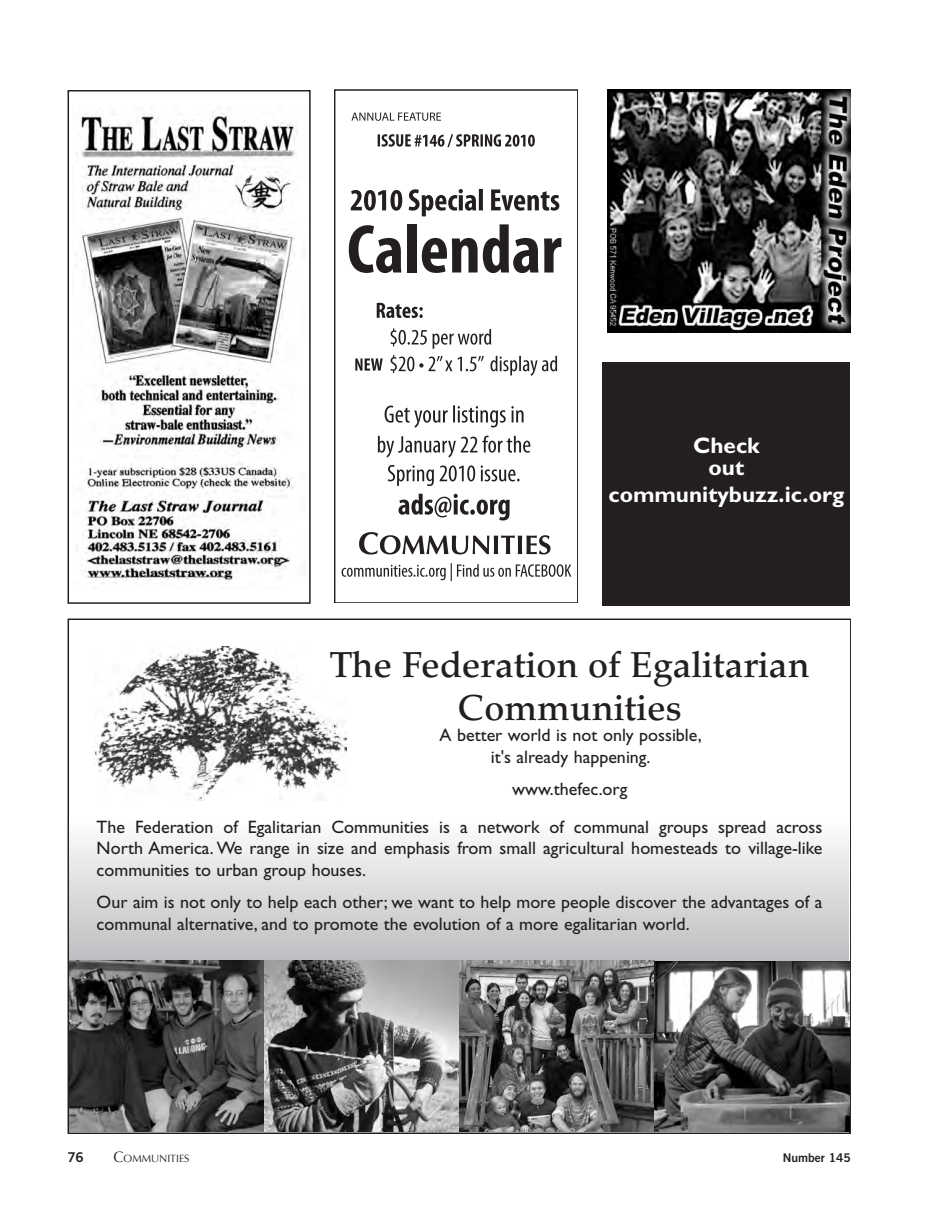
<style>
.page{position:relative;width:932px;height:1215px;background:#fff}
.page>*{position:absolute;margin:0;border:0;box-sizing:border-box;transform-origin:0 0}
.t1{font:500 36px/43.2px "Palatino";color:#231f20;text-align:center}
.t2{font:700 22.5px/22.5px "Gill Sans";color:#fff;text-align:center}
.t3{font:18px/21.6px "Gill Sans";color:#231f20;text-align:justify}
.t4{font:13.5px "Trade Gothic Bold Two";color:#231f20}
.t5{font:12px "Trade Gothic Bold Two";color:#231f20}
.t6{font:10.5px "Optima";color:#231f20}
.s1{font-size:15px}
</style>
<div class="page">
<div style="left:70px;top:819px;width:778px;height:142px;background:linear-gradient(to bottom,#fdfdfe,#bdbec1)"></div>
<img style="left:94px;top:646px;width:253px;height:155px">
<img style="left:70px;top:961px;width:195px;height:171px">
<svg style="left:265px;top:961px;width:194px;height:171px;background:#797979"></svg>
<svg style="left:459px;top:961px;width:195px;height:171px;background:#666"></svg>
<svg style="left:654px;top:961px;width:195px;height:171px;background:#686868"></svg>
<img style="left:76px;top:111px;width:222px;height:478px">
<div style="left:68px;top:90px;width:242px;height:514px;border:2px solid #231f20"></div>
<img style="left:608px;top:90px;width:242px;height:243px">
<div style="left:334px;top:90px;width:244px;height:513px;border:2px solid #231f20"></div>
<svg style="left:359px;top:532px;width:191px;height:23px"></svg>
<svg style="left:351px;top:113px;width:90px;height:8px"></svg>
<svg style="left:351px;top:190px;width:51px;height:21px"></svg>
<svg style="left:408px;top:189px;width:68px;height:27px"></svg>
<svg style="left:479px;top:189px;width:4px;height:21px"></svg>
<svg style="left:491px;top:189px;width:68px;height:22px"></svg>
<svg style="left:349px;top:225px;width:52px;height:48px"></svg>
<div style="left:407px;top:224px;width:9px;height:49px;background:#231f20"></div>
<svg style="left:422px;top:238px;width:55px;height:35px"></svg>
<svg style="left:483px;top:224px;width:55px;height:49px"></svg>
<svg style="left:544px;top:238px;width:17px;height:35px"></svg>
<svg style="left:384px;top:406px;width:63px;height:22px"></svg>
<svg style="left:453px;top:405px;width:52px;height:22px"></svg>
<svg style="left:511px;top:406px;width:12px;height:16px"></svg>
<svg style="left:341px;top:563px;width:230px;height:18px"></svg>
<svg style="left:377px;top:303px;width:46px;height:15px"></svg>
<svg style="left:390px;top:328px;width:101px;height:21px"></svg>
<svg style="left:390px;top:355px;width:94px;height:18px"></svg>
<svg style="left:490px;top:356px;width:67px;height:20px"></svg>
<svg style="left:355px;top:358px;width:27px;height:13px"></svg>
<svg style="left:378px;top:436px;width:152px;height:22px"></svg>
<svg style="left:388px;top:465px;width:131px;height:21px"></svg>
<svg style="left:398px;top:494px;width:111px;height:26px"></svg>
<svg style="left:377px;top:134px;width:158px;height:13px"></svg>
<div style="left:602px;top:363px;width:248px;height:243px;background:#231f20"></div>
<p class="t2" style="left:693px;top:434px;width:68px">Check out</p>
<p class="t2" style="left:608px;top:483px;width:237px">communitybuzz.ic.org</p>
<p class="t1" style="left:330px;top:643px;width:481px">The Federation of Egalitarian<br>Communities</p>
<p class="t3" style="left:439px;top:725px;width:264px;text-align:center">A better world is not only possible, it's already happening.</p>
<p class="t3" style="left:512px;top:779px;width:117px">www.thefec.org</p>
<p class="t3" style="left:97px;top:816px;width:727px">The Federation of Egalitarian Communities is a network of communal groups spread across North America. We range in size and emphasis from small agricultural homesteads to village-like communities to urban group houses.</p>
<p class="t3" style="left:97px;top:891px;width:727px">Our aim is not only to help each other; we want to help more people discover the advantages of a communal alternative, and to promote the evolution of a more egalitarian world.</p>
<p class="t4" style="left:67px;top:1149px;width:18px">76</p>
<p class="t6" style="left:114px;top:1153px;width:77px"><span class="s1">C</span>OMMUNITIES</p>
<p class="t5" style="left:782px;top:1151px;width:70px">Number 145</p>
</div>
